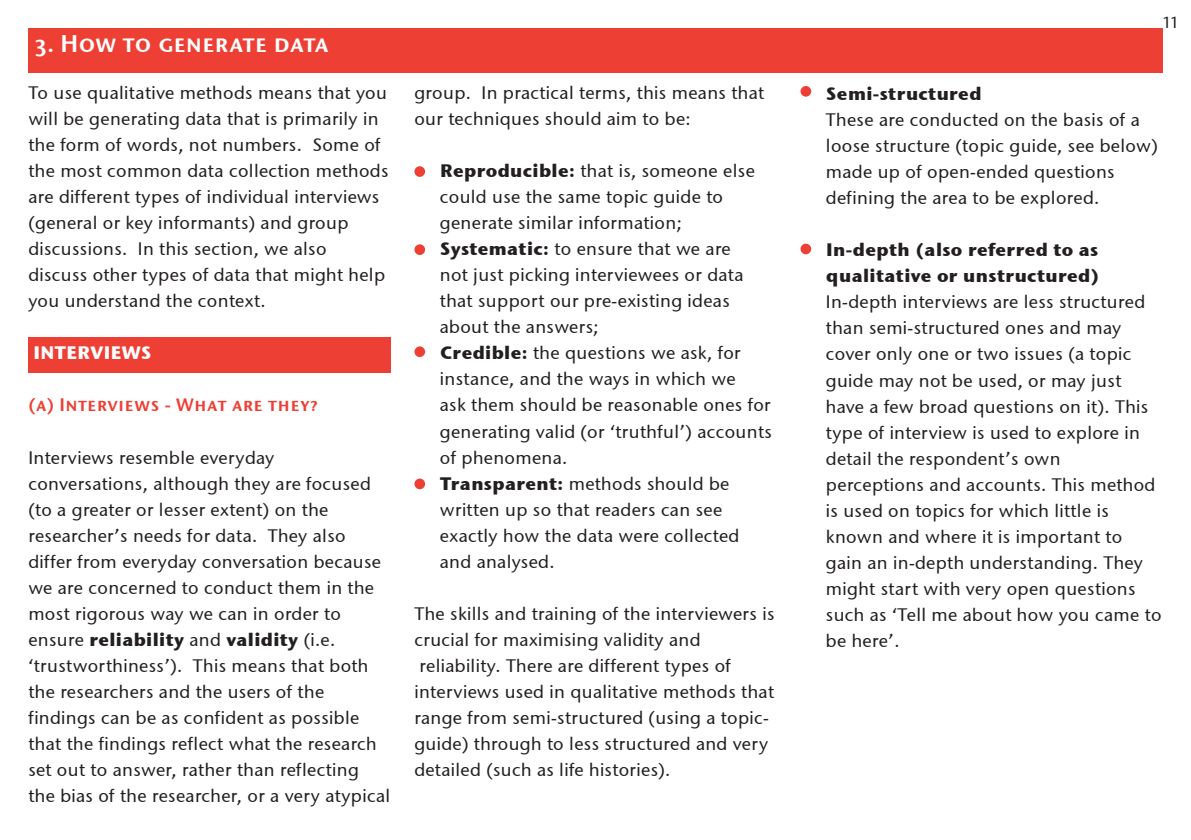
<style>
.page{position:relative;width:1191px;height:840px;background:#fff}
.page>*{position:absolute;margin:0;border:0;box-sizing:border-box;transform-origin:0 0}
.t1{font:24px "Stone Sans Sem SCITCTT Semi";color:#fff}
.t2{font:18px/26px "Stone Sans ITCTT Medium";letter-spacing:.02em;color:#231f20}
.t3{font:18px/26px "Stone Sans ITCTT Bold";letter-spacing:.02em;color:#231f20}
.t4{font:18px "Stone Sans Sem SCITCTT Semi";letter-spacing:.02em;color:#ee3f34}
.t5{font:18px "Stone Sans ITCTT Bold";letter-spacing:.02em;color:#fff}
.t6{font:16px "Stone Sans ITCTT Medium";color:#231f20}
.s1{font-family:"Stone Sans ITCTT Medium"}
.s2{font-family:"Stone Sans ITCTT Bold"}
</style>
<div class="page">
<div style="left:800px;top:86px;width:11px;height:11px;background:#ee3f34;border-radius:50%"></div>
<div style="left:800px;top:243px;width:11px;height:11px;background:#ee3f34;border-radius:50%"></div>
<div style="left:28px;top:337px;width:362px;height:35px;background:#ee3f34"></div>
<div style="left:28px;top:28px;width:1134px;height:44px;background:#ee3f34"></div>
<div style="left:414px;top:166px;width:11px;height:11px;background:#ee3f34;border-radius:50%"></div>
<div style="left:414px;top:244px;width:11px;height:11px;background:#ee3f34;border-radius:50%"></div>
<div style="left:414px;top:346px;width:11px;height:11px;background:#ee3f34;border-radius:50%"></div>
<div style="left:414px;top:478px;width:11px;height:11px;background:#ee3f34;border-radius:50%"></div>
<h1 class="t1" style="left:35px;top:28px;width:295px">3. How to generate data</h1>
<p class="t2" style="left:28px;top:80px;width:362px">To use qualitative methods means that you will be generating data that is primarily in the form of words, not numbers. Some of the most common data collection methods are different types of individual interviews (general or key informants) and group discussions. In this section, we also discuss other types of data that might help you understand the context.</p>
<p class="t5" style="left:33px;top:341px;width:119px">INTERVIEWS</p>
<p class="t4" style="left:28px;top:394px;width:291px">(a) Interviews - What are they?</p>
<p class="t2" style="left:28px;top:444px;width:354px">Interviews resemble everyday conversations, although they are focused (to a greater or lesser extent) on the researcher’s needs for data. They also differ from everyday conversation because we are concerned to conduct them in the most rigorous way we can in order to</p>
<p class="t3" style="left:28px;top:625px;width:308px"><span class="s1">ensure</span> reliability <span class="s1">and</span> validity <span class="s1">(i.e.</span></p>
<p class="t2" style="left:28px;top:652px;width:363px">‘trustworthiness’). This means that both the researchers and the users of the findings can be as confident as possible that the findings reflect what the research set out to answer, rather than reflecting<br>the bias of the researcher, or a very atypical</p>
<p class="t2" style="left:414px;top:80px;width:351px">group. In practical terms, this means that our techniques should aim to be:</p>
<p class="t2" style="left:440px;top:158px;width:333px"><span class="s2">Reproducible:</span> that is, someone else could use the same topic guide to generate similar information;<br><span class="s2">Systematic:</span> to ensure that we are<br>not just picking interviewees or data that support our pre-existing ideas about the answers;<br><span class="s2">Credible:</span> the questions we ask, for instance, and the ways in which we<br>ask them should be reasonable ones for generating valid (or ‘truthful’) accounts of phenomena.<br><span class="s2">Transparent:</span> methods should be written up so that readers can see exactly how the data were collected and analysed.</p>
<p class="t2" style="left:414px;top:600px;width:361px">The skills and training of the interviewers is crucial for maximising validity and reliability. There are different types of interviews used in qualitative methods that range from semi-structured (using a topic&shy;guide) through to less structured and very detailed (such as life histories).</p>
<p class="t6" style="left:1162px;top:13px;width:18px">11</p>
<p class="t3" style="left:826px;top:80px;width:157px">Semi-structured</p>
<p class="t2" style="left:826px;top:107px;width:333px">These are conducted on the basis of a loose structure (topic guide, see below) made up of open-ended questions defining the area to be explored.</p>
<p class="t3" style="left:826px;top:236px;width:275px">In-depth (also referred to as qualitative or unstructured)</p>
<p class="t2" style="left:826px;top:289px;width:337px">In-depth interviews are less structured than semi-structured ones and may cover only one or two issues (a topic guide may not be used, or may just have a few broad questions on it). This type of interview is used to explore in detail the respondent’s own perceptions and accounts. This method is used on topics for which little is known and where it is important to gain an in-depth understanding. They might start with very open questions such as ‘Tell me about how you came to be here’.</p>
</div>
